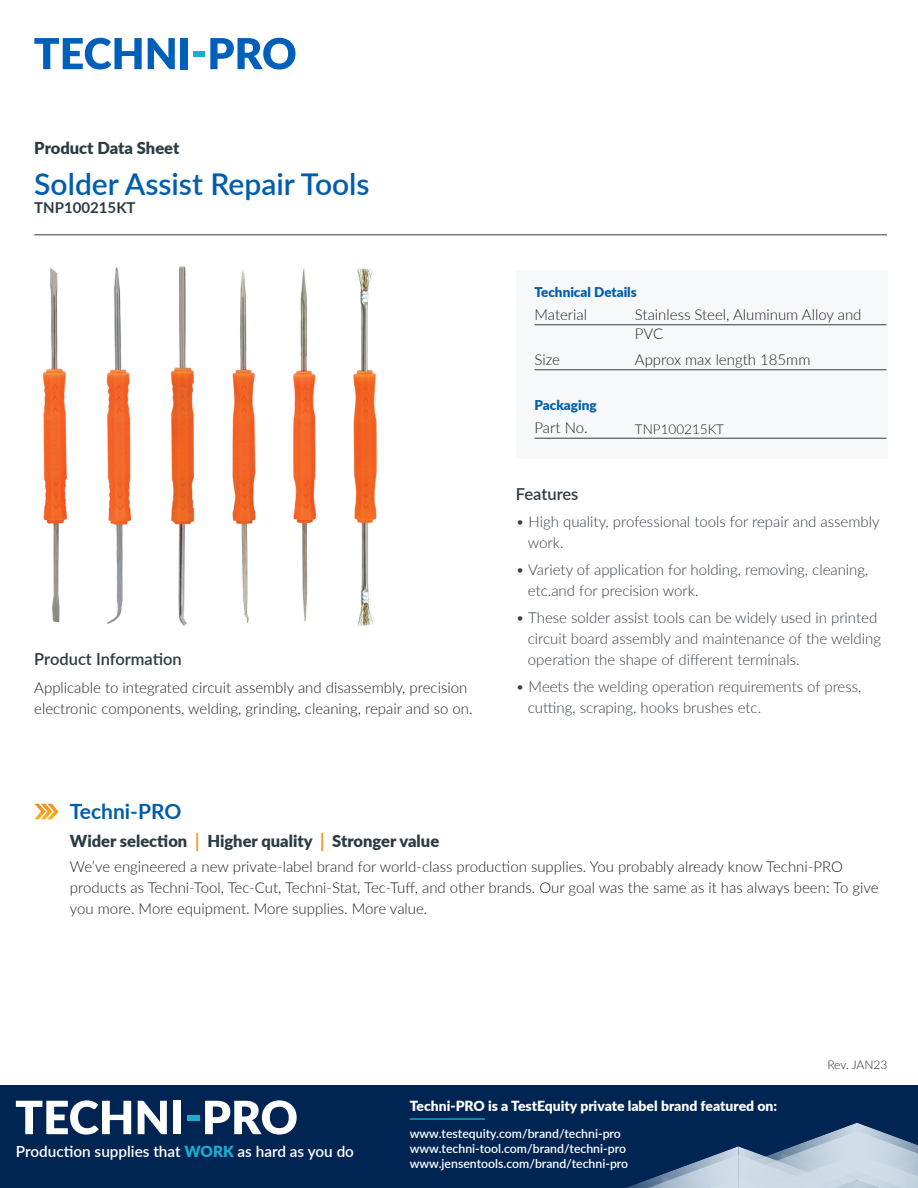
<style>
.page{position:relative;width:918px;height:1188px;background:#fff}
.page>*{position:absolute;margin:0;border:0;box-sizing:border-box;transform-origin:0 0}
.t1{font:600 30px "Lato";color:#015dad}
.t2{font:700 21px "Lato";color:#015dad}
.t3{font:900 16.5px "Lato";color:#2b3b44}
.t4{font:600 16.5px "Lato";color:#2b3b44}
.t5{font:600 15.3px "Lato";color:#fff}
.t6{font:300 15px/21px "Lato";color:#231f20}
.t7{font:300 15px/21px "Lato";color:#313e48}
.t8{font:700 15px "Lato";color:#2b3b44}
.t9{font:900 13.95px "Lato";color:#fff}
.t10{font:900 13.5px "Lato";color:#015dad}
.t11{font:300 13.5px "Lato";color:#231f20}
.t12{font:600 12.3px/14.7px "Lato";color:#fff}
.t13{font:300 12px "Lato";letter-spacing:-.005em;color:#231f20}
.s1{color:#f7931d}
.s2{font-weight:900;color:#19aece}
</style>
<div class="page">
<img style="left:34px;top:234px;width:397px;height:392px">
<svg style="left:34px;top:38px;width:108px;height:32px"></svg>
<svg style="left:148px;top:38px;width:27px;height:31px"></svg>
<div style="left:181px;top:38px;width:7px;height:31px;background:#005fb9"></div>
<div style="left:193px;top:51px;width:12px;height:6px;background:#1bafcf"></div>
<svg style="left:210px;top:38px;width:85px;height:32px"></svg>
<hr style="left:34px;top:235px;width:853px;height:1px;background:#313e48">
<div style="left:516px;top:270px;width:371px;height:188px;background:#f6f8fa"></div>
<hr style="left:535px;top:438px;width:351px;height:1px;background:#313e48">
<hr style="left:535px;top:325px;width:351px;height:1px;background:#313e48">
<hr style="left:535px;top:370px;width:351px;height:1px;background:#313e48">
<svg style="left:34px;top:804px;width:25px;height:15px"></svg>
<div style="left:0;top:1085px;width:918px;height:103px;background:#002553"></div>
<svg style="left:626px;top:1122px;width:292px;height:66px"></svg>
<hr style="left:410px;top:1118px;width:75px;height:2px;background:#1cb0ca">
<svg style="left:16px;top:1100px;width:115px;height:35px"></svg>
<svg style="left:138px;top:1101px;width:29px;height:33px"></svg>
<div style="left:173px;top:1101px;width:8px;height:33px;background:#fff"></div>
<div style="left:187px;top:1115px;width:12px;height:6px;background:#1baecc"></div>
<svg style="left:205px;top:1100px;width:92px;height:35px"></svg>
<p class="t3" style="left:34px;top:136px;width:147px">Product Data Sheet</p>
<h1 class="t1" style="left:34px;top:163px;width:337px">Solder Assist Repair Tools</h1>
<p class="t8" style="left:34px;top:197px;width:103px">TNP100215KT</p>
<p class="t4" style="left:34px;top:647px;width:149px">Product Information</p>
<p class="t6" style="left:34px;top:676px;width:440px">Applicable to integrated circuit assembly and disassembly, precision electronic components, welding, grinding, cleaning, repair and so on.</p>
<p class="t10" style="left:535px;top:282px;width:104px">Technical Details</p>
<p class="t6" style="left:635px;top:304px;width:228px;line-height:19.5px">Stainless Steel, Aluminum Alloy and<br>PVC</p>
<p class="t6" style="left:635px;top:348px;width:177px">Approx max length 185mm</p>
<p class="t6" style="left:535px;top:303px;width:54px">Material</p>
<p class="t6" style="left:535px;top:348px;width:27px">Size</p>
<p class="t10" style="left:535px;top:395px;width:64px">Packaging</p>
<p class="t6" style="left:535px;top:417px;width:55px">Part No.</p>
<p class="t11" style="left:635px;top:419px;width:91px">TNP100215KT</p>
<p class="t4" style="left:516px;top:482px;width:64px">Features</p>
<p class="t7" style="left:528px;top:511px;width:353px;text-indent:-12px">• High quality, professional tools for repair and assembly work.</p>
<p class="t7" style="left:528px;top:559px;width:342px;text-indent:-12px">• Variety of application for holding, removing, cleaning, etc.and for precision work.</p>
<p class="t7" style="left:528px;top:607px;width:355px;text-indent:-12px">• These solder assist tools can be widely used in printed circuit board assembly and maintenance of the welding operation the shape of different terminals.</p>
<p class="t7" style="left:528px;top:676px;width:335px;text-indent:-12px">• Meets the welding operation requirements of press, cutting, scraping, hooks brushes etc.</p>
<h2 class="t2" style="left:70px;top:796px;width:113px">Techni-PRO</h2>
<p class="t3" style="left:70px;top:828px;width:371px">Wider selection <span class="s1">│</span> Higher quality <span class="s1">│</span> Stronger value</p>
<p class="t6" style="left:70px;top:856px;width:810px">We’ve engineered a new private-label brand for world-class production supplies. You probably already know Techni-PRO products as Techni-Tool, Tec-Cut, Techni-Stat, Tec-Tuff, and other brands. Our goal was the same as it has always been: To give you more. More equipment. More supplies. More value.</p>
<p class="t5" style="left:16px;top:1140px;width:340px">Production supplies that <span class="s2">WORK</span> as hard as you do</p>
<p class="t9" style="left:410px;top:1095px;width:369px">Techni-PRO is a TestEquity private label brand featured on:</p>
<p class="t12" style="left:410px;top:1126px;width:220px">www.testequity.com/brand/techni-pro www.techni-tool.com/brand/techni-pro www.jensentools.com/brand/techni-pro</p>
<p class="t13" style="left:827px;top:1057px;width:62px">Rev. JAN23</p>
</div>
